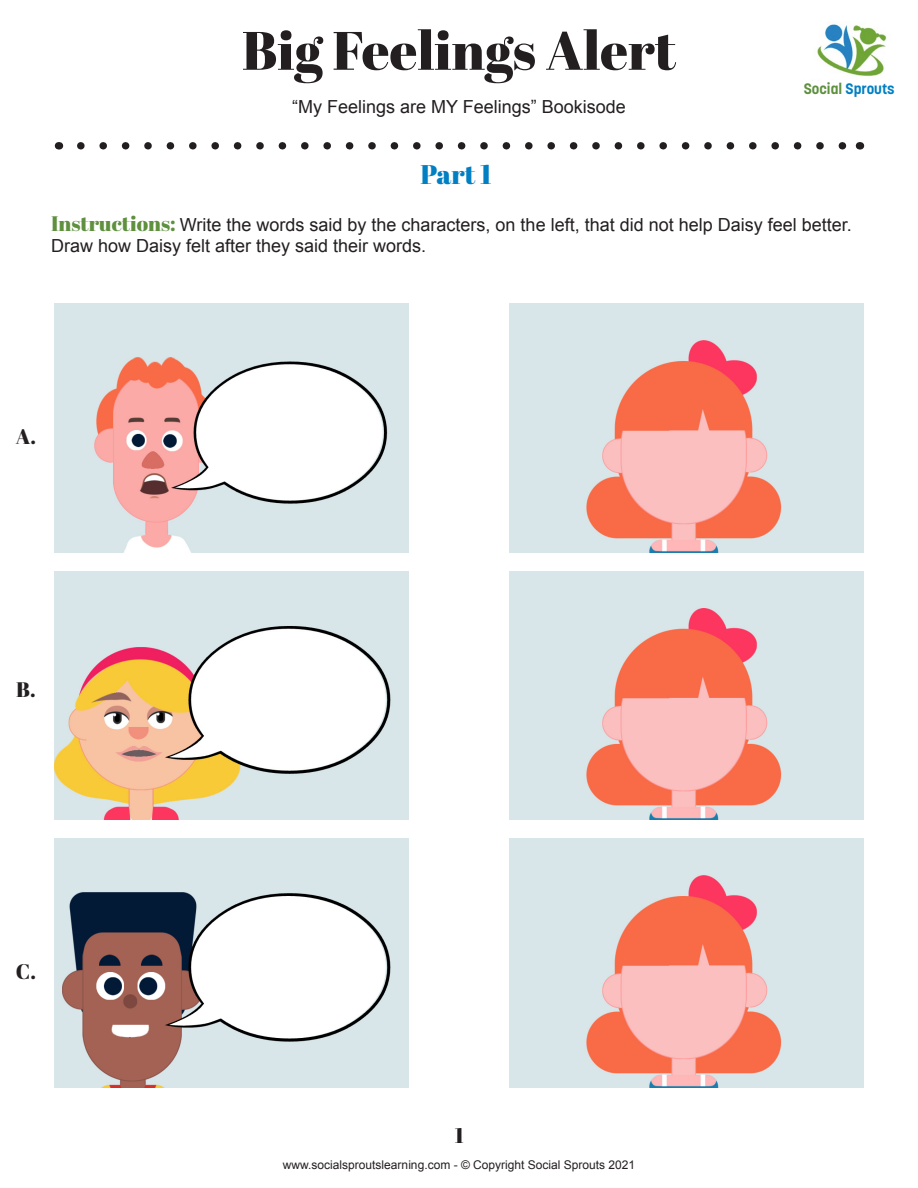
<style>
.page{position:relative;width:918px;height:1188px;background:#fff}
.page>*{position:absolute;margin:0;border:0;box-sizing:border-box;transform-origin:0 0}
.t1{font:54px "Abril Fatface";color:#231f20}
.t2{font:27px "Abril Fatface";color:#007fc3}
.t3{font:21px "Abril Fatface";color:#231f20}
.t4{font:18px/21.6px "Arial";color:#231f20}
.t5{font:700 15px "Korolev";color:#007fc3}
.t6{font:12px "Arial";color:#231f20}
.s1{color:#5e903e}
.s2{font-family:"Abril Fatface";font-size:21px;color:#5e903e}
</style>
<div class="page">
<img style="left:817px;top:24px;width:70px;height:52px">
<img style="left:54px;top:304px;width:355px;height:248px">
<img style="left:509px;top:304px;width:355px;height:248px">
<img style="left:54px;top:571px;width:355px;height:249px">
<img style="left:54px;top:838px;width:355px;height:249px">
<img style="left:509px;top:571px;width:355px;height:249px">
<img style="left:509px;top:838px;width:355px;height:249px">
<svg style="left:81px;top:142px;width:766px;height:8px"></svg>
<p class="t1" style="left:242px;top:13px;width:436px">Big Feelings Alert</p>
<p class="t4" style="left:292px;top:96px;width:335px">“My Feelings are MY Feelings” Bookisode</p>
<p class="t5" style="left:804px;top:80px;width:92px"><span class="s1">Social</span> Sprouts</p>
<p class="t2" style="left:420px;top:155px;width:73px">Part 1</p>
<p class="t4" style="left:51px;top:214px;width:802px"><span class="s2">Instructions:</span> Write the words said by the characters, on the left, that did not help Daisy feel better.<br>Draw how Daisy felt after they said their words.</p>
<p class="t3" style="left:16px;top:422px;width:22px">A.</p>
<p class="t3" style="left:16px;top:675px;width:21px">B.</p>
<p class="t3" style="left:16px;top:956px;width:22px">C.</p>
<p class="t3" style="left:455px;top:1121px;width:10px">1</p>
<p class="t6" style="left:283px;top:1157px;width:354px">www.socialsproutslearning.com - © Copyright Social Sprouts 2021</p>
</div>
